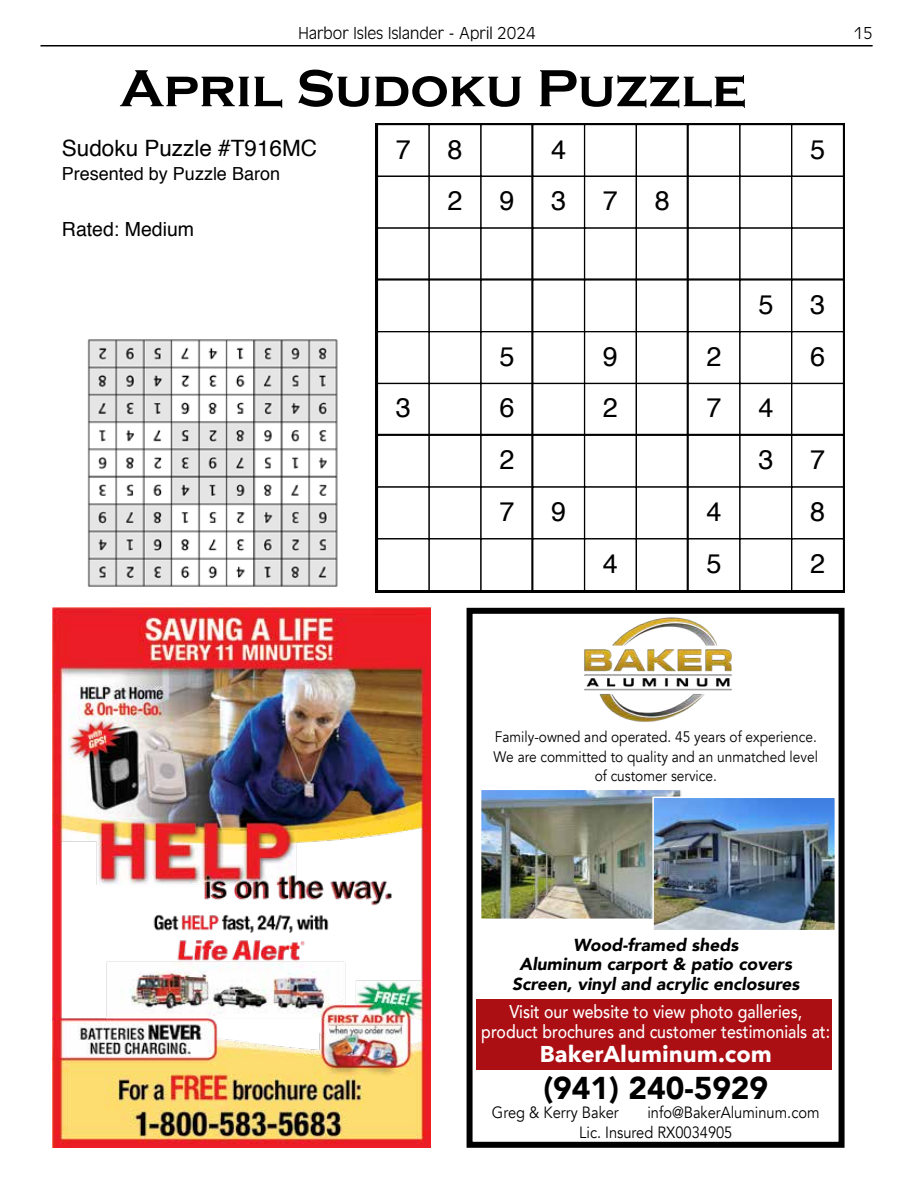
<style>
.page{position:relative;width:918px;height:1188px;background:#fff}
.page>*{position:absolute;margin:0;border:0;box-sizing:border-box;transform-origin:0 0}
.t1{font:900 31.5px "Avenir";color:#000}
.t2{font:27px "Helvetica";color:#000}
.t3{font:700 22.8px "Avenir Next";color:#fff}
.t4{font:22.5px "Helvetica";color:#000}
.t5{font:19.5px "Helvetica";color:#000}
.t6{font:500 18.45px/19.5px "Avenir";color:#fff;text-align:center;scale:.86 1}
.t7{font:300 18px "Antique Oli";color:#000}
.t8{font:18px "Helvetica";color:#000}
.t9{font:italic 900 17.4px/19.5px "Avenir";color:#000;text-align:center}
.t10{font:16.35px/19.5px "Avenir";color:#000;scale:.9 1}
.t11{font:15.15px/19.5px "Avenir";color:#000;text-align:center;scale:.9 1}
</style>
<div class="page">
<hr style="left:40px;top:45px;width:833px;height:1px;background:#000">
<svg style="left:120px;top:70px;width:625px;height:38px"></svg>
<div style="left:377px;top:124px;width:53px;height:53px;border:1px solid #000"></div>
<div style="left:429px;top:124px;width:53px;height:53px;border:1px solid #000"></div>
<div style="left:480px;top:124px;width:53px;height:53px;border:1px solid #000"></div>
<div style="left:532px;top:124px;width:53px;height:53px;border:1px solid #000"></div>
<div style="left:584px;top:124px;width:53px;height:53px;border:1px solid #000"></div>
<div style="left:636px;top:124px;width:53px;height:53px;border:1px solid #000"></div>
<div style="left:688px;top:124px;width:53px;height:53px;border:1px solid #000"></div>
<div style="left:739px;top:124px;width:53px;height:53px;border:1px solid #000"></div>
<div style="left:791px;top:124px;width:53px;height:53px;border:1px solid #000"></div>
<div style="left:377px;top:176px;width:53px;height:53px;border:1px solid #000"></div>
<div style="left:429px;top:176px;width:53px;height:53px;border:1px solid #000"></div>
<div style="left:480px;top:176px;width:53px;height:53px;border:1px solid #000"></div>
<div style="left:532px;top:176px;width:53px;height:53px;border:1px solid #000"></div>
<div style="left:584px;top:176px;width:53px;height:53px;border:1px solid #000"></div>
<div style="left:636px;top:176px;width:53px;height:53px;border:1px solid #000"></div>
<div style="left:688px;top:176px;width:53px;height:53px;border:1px solid #000"></div>
<div style="left:739px;top:176px;width:53px;height:53px;border:1px solid #000"></div>
<div style="left:791px;top:176px;width:53px;height:53px;border:1px solid #000"></div>
<div style="left:377px;top:227px;width:53px;height:54px;border:1px solid #000"></div>
<div style="left:429px;top:227px;width:53px;height:54px;border:1px solid #000"></div>
<div style="left:480px;top:227px;width:53px;height:54px;border:1px solid #000"></div>
<div style="left:584px;top:227px;width:53px;height:54px;border:1px solid #000"></div>
<div style="left:636px;top:227px;width:53px;height:54px;border:1px solid #000"></div>
<div style="left:688px;top:227px;width:53px;height:54px;border:1px solid #000"></div>
<div style="left:739px;top:227px;width:53px;height:54px;border:1px solid #000"></div>
<div style="left:791px;top:227px;width:53px;height:54px;border:1px solid #000"></div>
<div style="left:377px;top:279px;width:53px;height:53px;border:1px solid #000"></div>
<div style="left:429px;top:279px;width:53px;height:53px;border:1px solid #000"></div>
<div style="left:480px;top:279px;width:53px;height:53px;border:1px solid #000"></div>
<div style="left:584px;top:279px;width:53px;height:53px;border:1px solid #000"></div>
<div style="left:636px;top:279px;width:53px;height:53px;border:1px solid #000"></div>
<div style="left:688px;top:279px;width:53px;height:53px;border:1px solid #000"></div>
<div style="left:739px;top:279px;width:53px;height:53px;border:1px solid #000"></div>
<div style="left:791px;top:279px;width:53px;height:53px;border:1px solid #000"></div>
<div style="left:377px;top:331px;width:53px;height:53px;border:1px solid #000"></div>
<div style="left:429px;top:331px;width:53px;height:53px;border:1px solid #000"></div>
<div style="left:480px;top:331px;width:53px;height:53px;border:1px solid #000"></div>
<div style="left:532px;top:331px;width:53px;height:53px;border:1px solid #000"></div>
<div style="left:584px;top:331px;width:53px;height:53px;border:1px solid #000"></div>
<div style="left:636px;top:331px;width:53px;height:53px;border:1px solid #000"></div>
<div style="left:688px;top:331px;width:53px;height:53px;border:1px solid #000"></div>
<div style="left:739px;top:331px;width:53px;height:53px;border:1px solid #000"></div>
<div style="left:791px;top:331px;width:53px;height:53px;border:1px solid #000"></div>
<div style="left:377px;top:383px;width:53px;height:53px;border:1px solid #000"></div>
<div style="left:429px;top:383px;width:53px;height:53px;border:1px solid #000"></div>
<div style="left:480px;top:383px;width:53px;height:53px;border:1px solid #000"></div>
<div style="left:532px;top:383px;width:53px;height:53px;border:1px solid #000"></div>
<div style="left:584px;top:383px;width:53px;height:53px;border:1px solid #000"></div>
<div style="left:636px;top:383px;width:53px;height:53px;border:1px solid #000"></div>
<div style="left:688px;top:383px;width:53px;height:53px;border:1px solid #000"></div>
<div style="left:739px;top:383px;width:53px;height:53px;border:1px solid #000"></div>
<div style="left:791px;top:383px;width:53px;height:53px;border:1px solid #000"></div>
<div style="left:377px;top:435px;width:53px;height:53px;border:1px solid #000"></div>
<div style="left:429px;top:435px;width:53px;height:53px;border:1px solid #000"></div>
<div style="left:480px;top:435px;width:53px;height:53px;border:1px solid #000"></div>
<div style="left:532px;top:435px;width:53px;height:53px;border:1px solid #000"></div>
<div style="left:584px;top:435px;width:53px;height:53px;border:1px solid #000"></div>
<div style="left:636px;top:435px;width:53px;height:53px;border:1px solid #000"></div>
<div style="left:688px;top:435px;width:53px;height:53px;border:1px solid #000"></div>
<div style="left:739px;top:435px;width:53px;height:53px;border:1px solid #000"></div>
<div style="left:791px;top:435px;width:53px;height:53px;border:1px solid #000"></div>
<div style="left:377px;top:486px;width:53px;height:53px;border:1px solid #000"></div>
<div style="left:429px;top:486px;width:53px;height:53px;border:1px solid #000"></div>
<div style="left:480px;top:486px;width:53px;height:53px;border:1px solid #000"></div>
<div style="left:532px;top:486px;width:53px;height:53px;border:1px solid #000"></div>
<div style="left:584px;top:486px;width:53px;height:53px;border:1px solid #000"></div>
<div style="left:636px;top:486px;width:53px;height:53px;border:1px solid #000"></div>
<div style="left:688px;top:486px;width:53px;height:53px;border:1px solid #000"></div>
<div style="left:739px;top:486px;width:53px;height:53px;border:1px solid #000"></div>
<div style="left:791px;top:486px;width:53px;height:53px;border:1px solid #000"></div>
<div style="left:377px;top:538px;width:53px;height:53px;border:1px solid #000"></div>
<div style="left:429px;top:538px;width:53px;height:53px;border:1px solid #000"></div>
<div style="left:480px;top:538px;width:53px;height:53px;border:1px solid #000"></div>
<div style="left:532px;top:538px;width:53px;height:53px;border:1px solid #000"></div>
<div style="left:584px;top:538px;width:53px;height:53px;border:1px solid #000"></div>
<div style="left:636px;top:538px;width:53px;height:53px;border:1px solid #000"></div>
<div style="left:688px;top:538px;width:53px;height:53px;border:1px solid #000"></div>
<div style="left:739px;top:538px;width:53px;height:53px;border:1px solid #000"></div>
<div style="left:791px;top:538px;width:53px;height:53px;border:1px solid #000"></div>
<hr style="left:377px;top:278px;width:467px;height:2px;background:#000">
<hr style="left:377px;top:434px;width:467px;height:1px;background:#000">
<hr style="left:531px;top:124px;width:2px;height:467px;background:#000">
<hr style="left:687px;top:124px;width:1px;height:467px;background:#000">
<img style="left:87px;top:339px;width:251px;height:248px">
<img style="left:52px;top:608px;width:378px;height:540px">
<div style="left:467px;top:608px;width:378px;height:540px;border:6px solid #000"></div>
<div style="left:476px;top:1000px;width:356px;height:70px;background:#ab0f14"></div>
<img style="left:565px;top:608px;width:181px;height:114px">
<img style="left:483px;top:792px;width:196px;height:125px">
<div style="left:480px;top:789px;width:202px;height:131px;border:2px solid #fff"></div>
<img style="left:655px;top:800px;width:178px;height:128px">
<div style="left:652px;top:797px;width:184px;height:134px;border:2px solid #fff"></div>
<p class="t7" style="left:298px;top:24px;width:239px">Harbor Isles Islander - April 2024</p>
<p class="t7" style="left:853px;top:24px;width:21px">15</p>
<h3 class="t4" style="left:62px;top:131px;width:257px">Sudoku Puzzle #T916MC</h3>
<p class="t8" style="left:62px;top:160px;width:220px">Presented by Puzzle Baron</p>
<p class="t5" style="left:62px;top:214px;width:134px">Rated: Medium</p>
<h2 class="t2" style="left:396px;top:128px;width:17px">7</h2>
<h2 class="t2" style="left:448px;top:128px;width:17px">8</h2>
<h2 class="t2" style="left:551px;top:128px;width:17px">4</h2>
<h2 class="t2" style="left:810px;top:128px;width:17px">5</h2>
<h2 class="t2" style="left:448px;top:180px;width:17px">2</h2>
<h2 class="t2" style="left:499px;top:180px;width:17px">9</h2>
<h2 class="t2" style="left:551px;top:180px;width:17px">3</h2>
<h2 class="t2" style="left:603px;top:180px;width:17px">7</h2>
<h2 class="t2" style="left:655px;top:180px;width:17px">8</h2>
<h2 class="t2" style="left:758px;top:284px;width:17px">5</h2>
<h2 class="t2" style="left:810px;top:284px;width:17px">3</h2>
<h2 class="t2" style="left:499px;top:335px;width:17px">5</h2>
<h2 class="t2" style="left:603px;top:335px;width:17px">9</h2>
<h2 class="t2" style="left:707px;top:335px;width:17px">2</h2>
<h2 class="t2" style="left:810px;top:335px;width:17px">6</h2>
<h2 class="t2" style="left:396px;top:387px;width:17px">3</h2>
<h2 class="t2" style="left:499px;top:387px;width:17px">6</h2>
<h2 class="t2" style="left:603px;top:387px;width:17px">2</h2>
<h2 class="t2" style="left:707px;top:387px;width:17px">7</h2>
<h2 class="t2" style="left:758px;top:387px;width:17px">4</h2>
<h2 class="t2" style="left:499px;top:439px;width:17px">2</h2>
<h2 class="t2" style="left:758px;top:439px;width:17px">3</h2>
<h2 class="t2" style="left:810px;top:439px;width:17px">7</h2>
<h2 class="t2" style="left:499px;top:491px;width:17px">7</h2>
<h2 class="t2" style="left:551px;top:491px;width:17px">9</h2>
<h2 class="t2" style="left:707px;top:491px;width:17px">4</h2>
<h2 class="t2" style="left:810px;top:491px;width:17px">8</h2>
<h2 class="t2" style="left:603px;top:543px;width:17px">4</h2>
<h2 class="t2" style="left:707px;top:543px;width:17px">5</h2>
<h2 class="t2" style="left:810px;top:543px;width:17px">2</h2>
<p class="t11" style="left:494px;top:728px;width:362px">Family-owned and operated. 45 years of experience.<br>We are committed to quality and an unmatched level of customer service.</p>
<p class="t9" style="left:512px;top:935px;width:289px">Wood-framed sheds<br>Aluminum carport &amp; patio covers<br>Screen, vinyl and acrylic enclosures</p>
<p class="t6" style="left:481px;top:1001px;width:407px">Visit our website to view photo galleries, product brochures and customer testimonials at:</p>
<h3 class="t3" style="left:540px;top:1034px;width:234px">BakerAluminum.com</h3>
<h1 class="t1" style="left:543px;top:1061px;width:226px">(941) 240-5929</h1>
<p class="t10" style="left:492px;top:1103px;width:142px">Greg &amp; Kerry Baker</p>
<p class="t10" style="left:579px;top:1103px;width:269px;text-indent:68px">info@BakerAluminum.com<br>Lic. Insured RX0034905</p>
</div>
